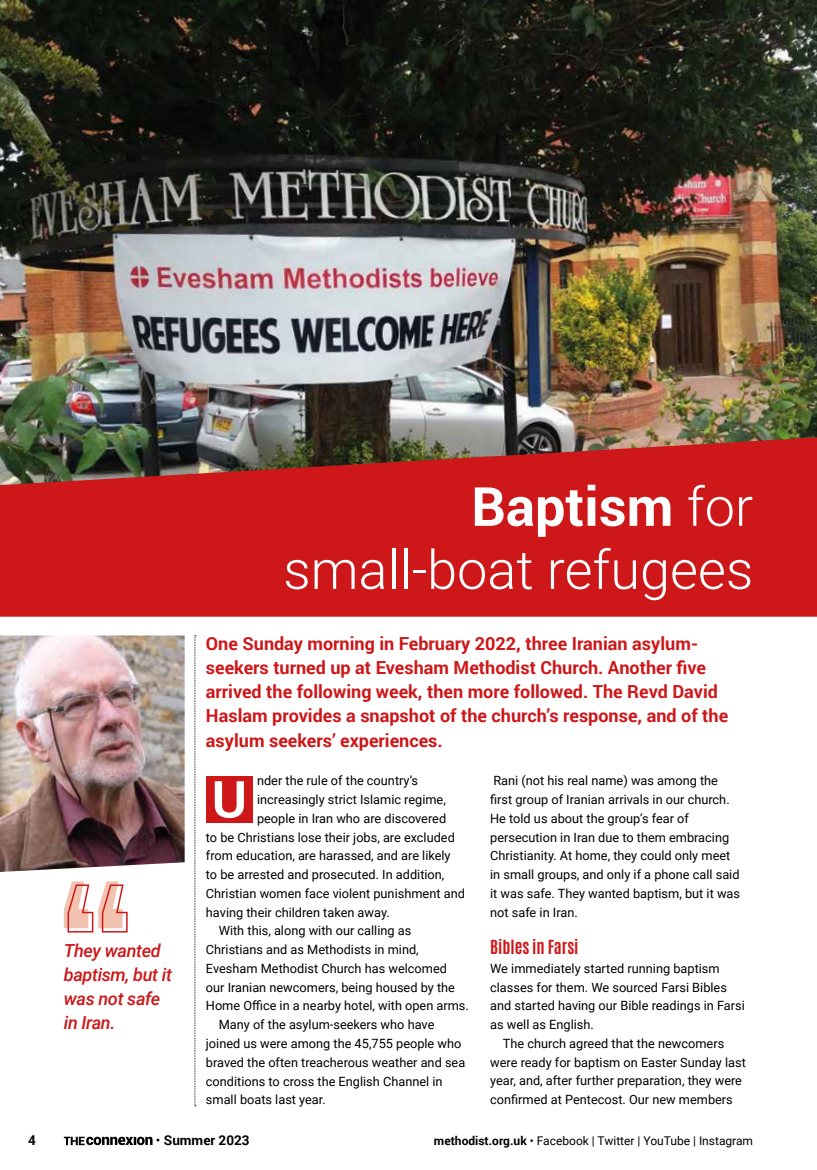
<style>
.page{position:relative;width:817px;height:1170px;background:#fff}
.page>*{position:absolute;margin:0;border:0;box-sizing:border-box;transform-origin:0 0}
.t1{font:300 54px/63px "Roboto";color:#fff;text-align:right}
.t2{font:700 18px/24px "Roboto";color:#cd1719}
.t3{font:italic 500 18px/24px "Roboto";letter-spacing:-.02em;color:#cd1719}
.t4{font:16.5px "Antonio";color:#cd1719}
.t5{font:700 13.5px "Roboto";color:#000}
.t6{font:12.75px/18.8px "Roboto";color:#000}
.t7{font:12px "Roboto";color:#000}
.s1{font-weight:700}
.s2{font-weight:400}
</style>
<div class="page">
<svg style="left:64px;top:1136px;width:88px;height:8px"></svg>
<img style="left:0;top:635px;width:185px;height:236px">
<img style="left:0;top:0;width:816px;height:437px">
<svg style="left:0;top:437px;width:816px;height:179px;background:#bc1f1f"></svg>
<svg style="left:194px;top:635px;width:2px;height:471px"></svg>
<div style="left:206px;top:776px;width:47px;height:47px;background:#cd1719"></div>
<svg style="left:215px;top:781px;width:29px;height:37px"></svg>
<svg style="left:64px;top:881px;width:64px;height:52px"></svg>
<h2 class="t3" style="left:64px;top:938px;width:110px">They wanted baptism, but it was not safe in Iran.</h2>
<h1 class="t1" style="left:283px;top:473px;width:471px"><span class="s1">Baptism</span> for small-boat refugees</h1>
<p class="t2" style="left:206px;top:631px;width:523px">One Sunday morning in February 2022, three Iranian asylum&shy;seekers turned up at Evesham Methodist Church. Another five arrived the following week, then more followed. The Revd David Haslam provides a snapshot of the church’s response, and of the asylum seekers’ experiences.</p>
<p class="t6" style="left:257px;top:770px;width:163px">nder the rule of the country’s</p>
<p class="t6" style="left:257px;top:789px;width:190px">increasingly strict Islamic regime,</p>
<p class="t6" style="left:257px;top:808px;width:191px">people in Iran who are discovered</p>
<p class="t6" style="left:206px;top:827px;width:250px">to be Christians lose their jobs, are excluded</p>
<p class="t6" style="left:206px;top:845px;width:246px">from education, are harassed, and are likely</p>
<p class="t6" style="left:206px;top:864px;width:240px">to be arrested and prosecuted. In addition,</p>
<p class="t6" style="left:206px;top:883px;width:260px">Christian women face violent punishment and</p>
<p class="t6" style="left:206px;top:902px;width:185px">having their children taken away.</p>
<p class="t6" style="left:219px;top:920px;width:194px">With this, along with our calling as</p>
<p class="t6" style="left:206px;top:939px;width:214px">Christians and as Methodists in mind,</p>
<p class="t6" style="left:206px;top:958px;width:242px">Evesham Methodist Church has welcomed</p>
<p class="t6" style="left:206px;top:977px;width:250px">our Iranian newcomers, being housed by the</p>
<p class="t6" style="left:206px;top:995px;width:264px">Home Office in a nearby hotel, with open arms.</p>
<p class="t6" style="left:219px;top:1014px;width:217px">Many of the asylum-seekers who have</p>
<p class="t6" style="left:206px;top:1033px;width:257px">joined us were among the 45,755 people who</p>
<p class="t6" style="left:206px;top:1052px;width:261px">braved the often treacherous weather and sea</p>
<p class="t6" style="left:206px;top:1070px;width:238px">conditions to cross the English Channel in</p>
<p class="t6" style="left:206px;top:1089px;width:121px">small boats last year.</p>
<p class="t6" style="left:490px;top:770px;width:251px">Rani (not his real name) was among the first group of Iranian arrivals in our church.<br>He told us about the group’s fear of persecution in Iran due to them embracing Christianity. At home, they could only meet in small groups, and only if a phone call said it was safe. They wanted baptism, but it was not safe in Iran.</p>
<p class="t4" style="left:490px;top:935px;width:90px">Bibles in Farsi</p>
<p class="t6" style="left:490px;top:958px;width:231px">We immediately started running baptism</p>
<p class="t6" style="left:490px;top:977px;width:238px">classes for them. We sourced Farsi Bibles</p>
<p class="t6" style="left:490px;top:995px;width:256px">and started having our Bible readings in Farsi</p>
<p class="t6" style="left:490px;top:1014px;width:105px">as well as English.</p>
<p class="t6" style="left:503px;top:1033px;width:223px">The church agreed that the newcomers</p>
<p class="t6" style="left:490px;top:1052px;width:257px">were ready for baptism on Easter Sunday last</p>
<p class="t6" style="left:490px;top:1070px;width:253px">year, and, after further preparation, they were</p>
<p class="t6" style="left:490px;top:1089px;width:244px">confirmed at Pentecost. Our new members</p>
<p class="t5" style="left:28px;top:1130px;width:9px">4</p>
<p class="t5" style="left:156px;top:1130px;width:95px"><span class="s2">•</span> Summer 2023</p>
<p class="t7" style="left:434px;top:1132px;width:320px"><span class="s1">methodist.org.uk</span> • Facebook | Twitter | YouTube | Instagram</p>
</div>
